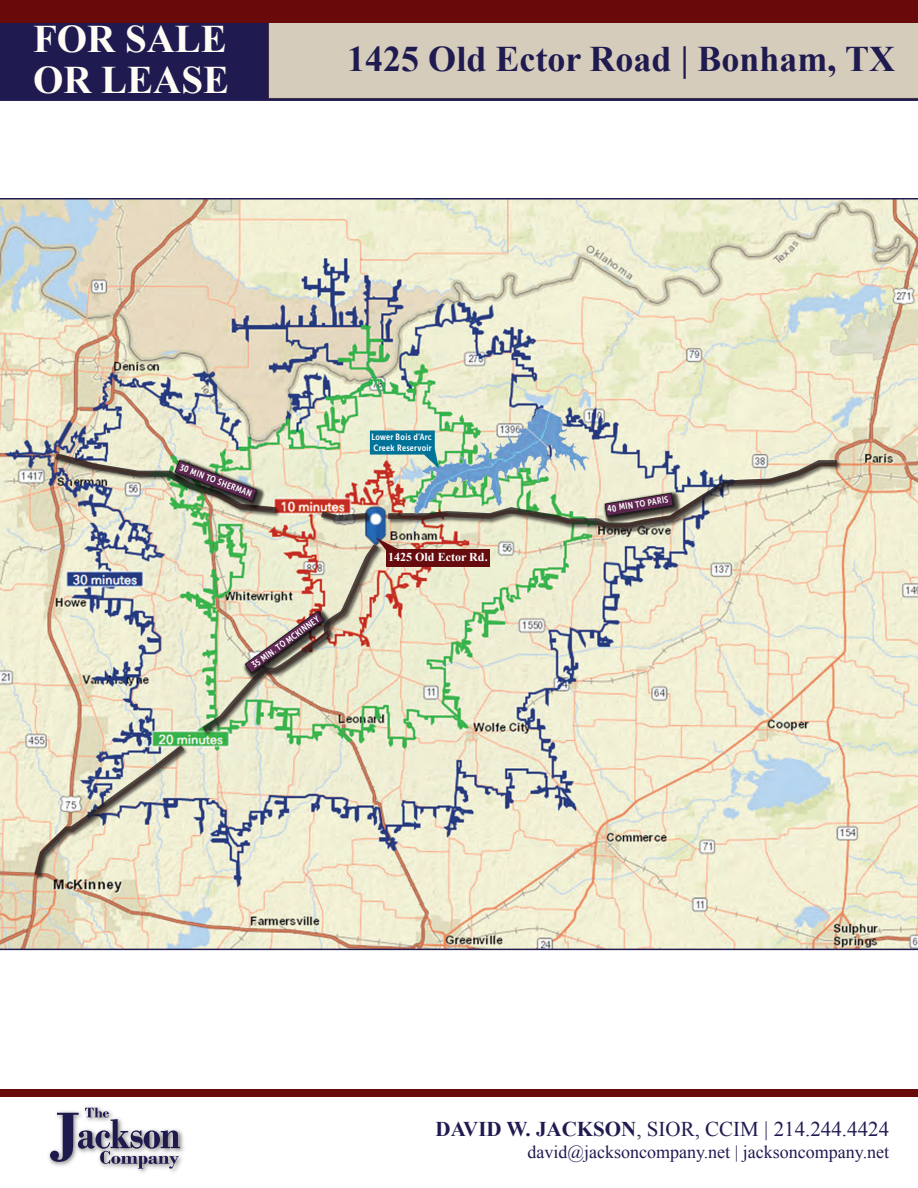
<style>
.page{position:relative;width:918px;height:1188px;background:#fff}
.page>*{position:absolute;margin:0;border:0;box-sizing:border-box;transform-origin:0 0}
.t1{font:700 65.4px "Bodoni";color:#1e1a4e}
.t2{font:700 39px/41px "Times New Roman";color:#fffcf5}
.t3{font:700 36px "Times New Roman";color:#1f1b50}
.t4{font:21px "Times New Roman";color:#1f1b50}
.t5{font:18px "Times New Roman";color:#1f1b50}
.t6{font:700 12px "Times New Roman";color:#fff}
.t7{font:9px/10.8px "Museo Sans Cond 700";letter-spacing:.035em;color:#fff}
.s1{font-weight:700}
</style>
<div class="page">
<div style="left:0;top:1089px;width:918px;height:7px;background:#680a0a"></div>
<img style="left:44px;top:1096px;width:144px;height:77px">
<svg style="left:78px;top:1108px;width:102px;height:61px"></svg>
<div style="left:0;top:0;width:918px;height:23px;background:#680a0a"></div>
<hr style="left:0;top:98px;width:918px;height:3px;background:#1f1b50">
<div style="left:0;top:23px;width:269px;height:76px;background:#1f1b50"></div>
<div style="left:269px;top:23px;width:649px;height:76px;background:#d6ccbc"></div>
<img style="left:0;top:200px;width:918px;height:749px">
<img style="left:32px;top:743px;width:157px;height:138px">
<img style="left:53px;top:517px;width:229px;height:2px">
<img style="left:53px;top:451px;width:229px;height:66px">
<img style="left:170px;top:455px;width:98px;height:58px">
<img style="left:386px;top:532px;width:456px;height:2px">
<div style="left:386px;top:550px;width:104px;height:17px;background:#660c0e"></div>
<img style="left:201px;top:538px;width:199px;height:200px">
<img style="left:410px;top:404px;width:181px;height:27px">
<img style="left:319px;top:431px;width:523px;height:101px">
<hr style="left:0;top:198px;width:918px;height:2px;background:#1f1b4e">
<hr style="left:0;top:949px;width:918px;height:1px;background:#1f1b4e">
<h2 class="t2" style="left:33px;top:18px;width:198px">FOR SALE<br>OR LEASE</h2>
<h3 class="t3" style="left:347px;top:34px;width:549px">1425 Old Ector Road | Bonham, TX</h3>
<p class="t7" style="left:182px;top:462px;width:78px;rotate:21deg">30 MIN TO SHERMAN</p>
<p class="t7" style="left:250px;top:661px;width:83px;rotate:-36deg">35 MIN. TO MCKINNEY</p>
<p class="t7" style="left:371px;top:431px;width:62px">Lower Bois d’Arc<br>Creek Reservoir</p>
<p class="t6" style="left:388px;top:549px;width:101px">1425 Old Ector Rd.</p>
<p class="t7" style="left:607px;top:504px;width:63px;rotate:-9deg">40 MIN TO PARIS</p>
<h1 class="t1" style="left:49px;top:1096px;width:34px">J</h1>
<h3 class="t4" style="left:436px;top:1115px;width:455px"><span class="s1">DAVID W. JACKSON</span>, SIOR, CCIM | 214.244.4424</h3>
<h3 class="t5" style="left:527px;top:1140px;width:363px">david@jacksoncompany.net | jacksoncompany.net</h3>
</div>
